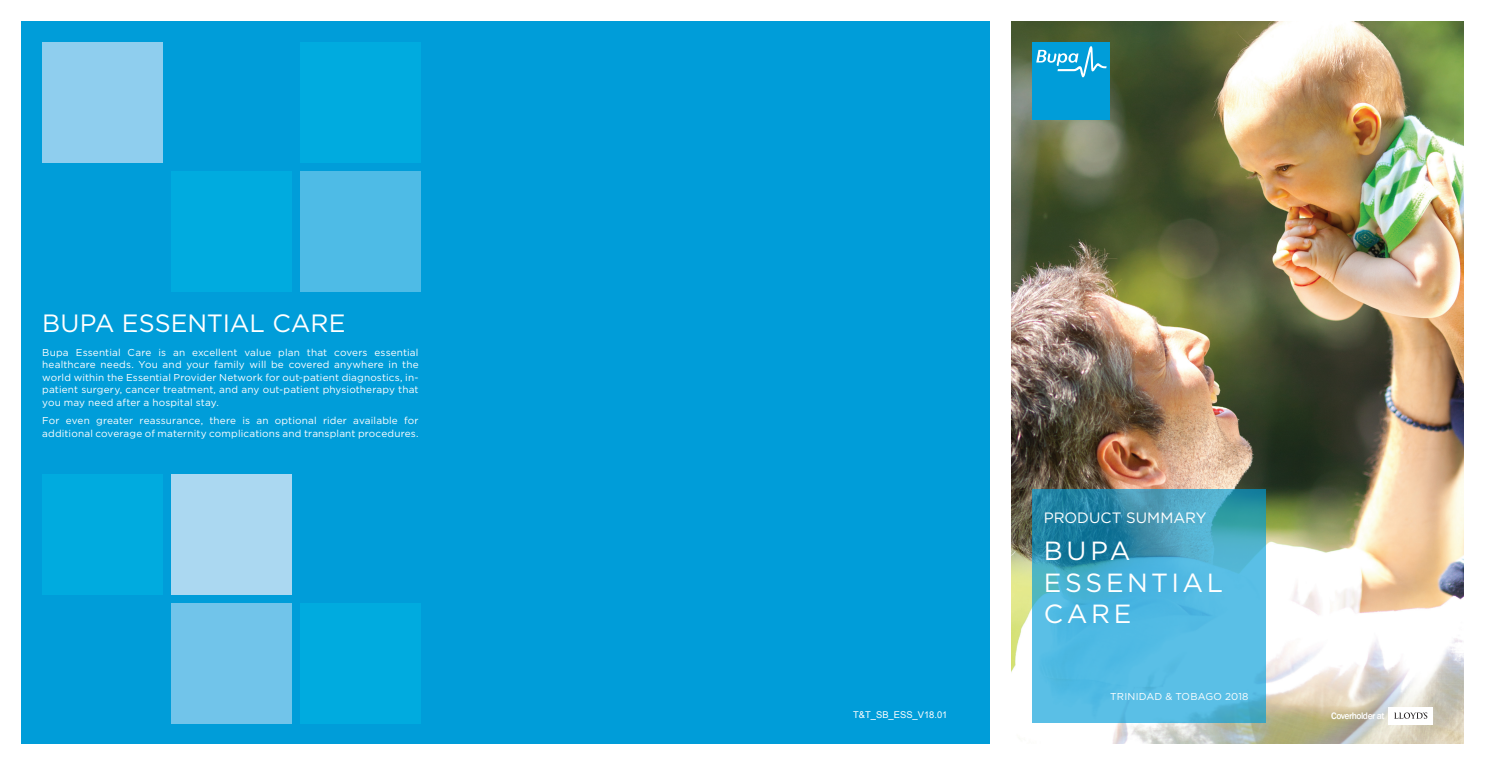
<style>
.page{position:relative;width:1485px;height:765px;background:#fff}
.page>*{position:absolute;margin:0;border:0;box-sizing:border-box;transform-origin:0 0}
.t1{font:26.25px "Gotham";letter-spacing:.14em;color:#fff}
.Section_Title{font:25px "Gotham";color:#fff}
.t2{font:15px "Gotham";color:#fff}
.Body{font:10px/12.5px "Gotham";letter-spacing:.015em;color:#fff;text-align:justify}
.Body-2{font:500 9.62px "Franklin Gothic";letter-spacing:-.05em;color:#fff}
.t3{font:9.38px "Arial";color:#fff}
</style>
<div class="page">
<div style="left:21px;top:21px;width:969px;height:723px;background:#009dd9"></div>
<div style="left:42px;top:42px;width:120px;height:120px;background:#8fceee"></div>
<div style="left:42px;top:474px;width:120px;height:120px;background:#00abdf"></div>
<div style="left:171px;top:171px;width:120px;height:120px;background:#00abdf"></div>
<div style="left:171px;top:474px;width:120px;height:120px;background:#abd8f1"></div>
<div style="left:171px;top:603px;width:120px;height:120px;background:#71c4ea"></div>
<div style="left:300px;top:42px;width:120px;height:120px;background:#00abdf"></div>
<div style="left:300px;top:171px;width:120px;height:120px;background:#4ebbe6"></div>
<div style="left:300px;top:603px;width:120px;height:120px;background:#00abdf"></div>
<img style="left:1011px;top:21px;width:453px;height:723px">
<svg style="left:1032px;top:489px;width:234px;height:234px;background:#49add1"></svg>
<div style="left:1032px;top:42px;width:78px;height:78px;background:#009dd9"></div>
<svg style="left:1036px;top:46px;width:71px;height:31px"></svg>
<div style="left:1388px;top:707px;width:45px;height:18px;background:#fff"></div>
<svg style="left:1394px;top:712px;width:33px;height:7px"></svg>
<p class="Section_Title" style="left:42px;top:307px;width:305px">BUPA ESSENTIAL CARE</p>
<p class="Body" style="left:42px;top:346px;width:378px">Bupa Essential Care is an excellent value plan that covers essential healthcare needs. You and your family will be covered anywhere in the world within the Essential Provider Network for out-patient diagnostics, in&shy;patient surgery, cancer treatment, and any out-patient physiotherapy that you may need after a hospital stay.</p>
<p class="Body" style="left:42px;top:414px;width:378px">For even greater reassurance, there is an optional rider available for additional coverage of maternity complications and transplant procedures.</p>
<p class="t2" style="left:1044px;top:508px;width:164px">PRODUCT SUMMARY</p>
<p class="t1" style="left:1044px;top:534px;width:88px">BUPA</p>
<p class="t1" style="left:1044px;top:566px;width:181px">ESSENTIAL</p>
<p class="t1" style="left:1044px;top:597px;width:89px">CARE</p>
<p class="Body" style="left:1110px;top:690px;width:140px">TRINIDAD &amp; TOBAGO 2018</p>
<p class="t3" style="left:853px;top:708px;width:96px">T&amp;T_SB_ESS_V18.01</p>
<p class="Body-2" style="left:1331px;top:710px;width:55px">Coverholder at</p>
</div>
